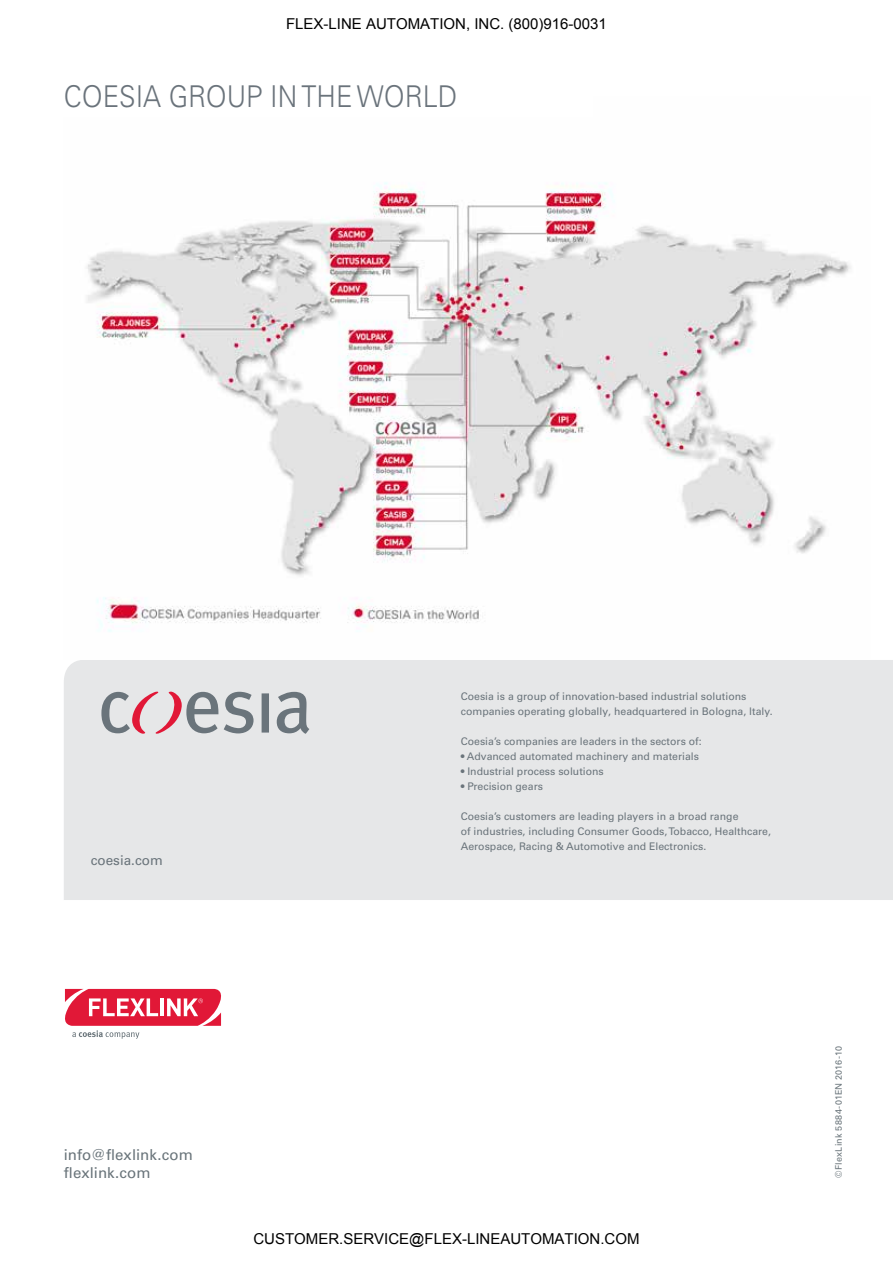
<style>
.page{position:relative;width:893px;height:1263px;background:#fff}
.page>*{position:absolute;margin:0;border:0;box-sizing:border-box;transform-origin:0 0}
.t1{font:300 30px "Univers LT Pro 45";color:#6a737b;scale:.9 1}
.t2{font:15px "Arial";color:#000}
.t3{font:15px/18px "Univers LT Pro 55 Roman";letter-spacing:.005em;color:#69747a}
.t4{font:13.5px "Univers LT Pro 55 Roman";color:#6a747b}
.t5{font:10.5px/15px "Univers LT Pro 55 Roman";color:#6a747b}
.t6{font:9px "Univers LT Pro 55 Roman";letter-spacing:.03em;color:#69747a}
</style>
<div class="page">
<svg style="left:65px;top:988px;width:157px;height:51px"></svg>
<div style="left:64px;top:660px;width:829px;height:240px;background:#e6e7e8"></div>
<img style="left:87px;top:182px;width:764px;height:450px">
<svg style="left:224px;top:692px;width:30px;height:41px"></svg>
<div style="left:262px;top:693px;width:7px;height:39px;background:#6a747b"></div>
<svg style="left:277px;top:692px;width:32px;height:42px"></svg>
<svg style="left:101px;top:691px;width:117px;height:43px"></svg>
<h2 class="t2" style="left:286px;top:14px;width:322px">FLEX-LINE AUTOMATION, INC. (800)916-0031</h2>
<h1 class="t1" style="left:64px;top:78px;width:439px">COESIA GROUP IN THE WORLD</h1>
<p class="t4" style="left:91px;top:852px;width:74px">coesia.com</p>
<p class="t5" style="left:461px;top:689px;width:313px">Coesia is a group of innovation-based industrial solutions companies operating globally, headquartered in Bologna, ltaly.</p>
<p class="t5" style="left:461px;top:734px;width:242px">Coesia’s companies are leaders in the sectors of:</p>
<p class="t5" style="left:461px;top:749px;width:240px">• Advanced automated machinery and materials</p>
<p class="t5" style="left:461px;top:764px;width:145px">• Industrial process solutions</p>
<p class="t5" style="left:461px;top:779px;width:84px">• Precision gears</p>
<p class="t5" style="left:461px;top:809px;width:312px">Coesia’s customers are leading players in a broad range<br>of industries, including Consumer Goods, Tobacco, Healthcare,<br>Aerospace, Racing &amp; Automotive and Electronics.</p>
<h2 class="t3" style="left:64px;top:1145px;width:131px">info@flexlink.com flexlink.com</h2>
<h2 class="t2" style="left:253px;top:1229px;width:388px">CUSTOMER.SERVICE@FLEX-LINEAUTOMATION.COM</h2>
<p class="t6" style="left:833px;top:1178px;width:133px;rotate:-90deg">©FlexLink 5884-01EN 2016-10</p>
</div>
